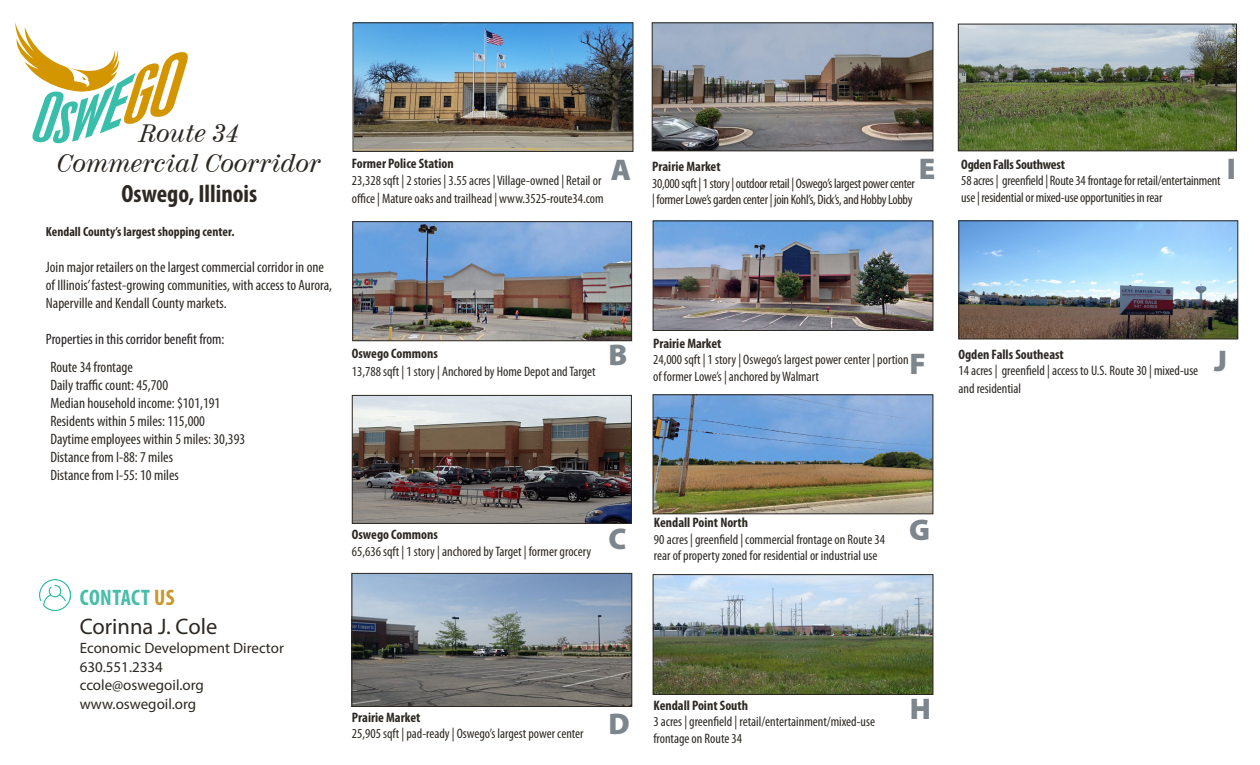
<style>
.page{position:relative;width:1260px;height:765px;background:#fff}
.page>*{position:absolute;margin:0;border:0;box-sizing:border-box;transform-origin:0 0}
.t1{font:900 30px "Myriad Pro";color:#7d868d}
.t2{font:italic 25px "Century 725 BT";color:#2c2823}
.t3{font:700 condensed 25px "Myriad Pro";color:#2c2823}
.t4{font:22.5px "Myriad Pro";color:#2c2823}
.t5{font:700 condensed 22.5px "Myriad Pro";letter-spacing:.02em;color:#48bdab}
.t6{font:condensed 15px/18px "Myriad Pro";color:#2c2823}
.t7{font:15px "Myriad Pro";color:#2c2823}
.t8{font:condensed 15px "Myriad Pro";color:#231f20}
.t9{font:condensed 13.75px/16.5px "Myriad Pro";color:#2c2823}
.t10{font:700 condensed 13.75px "Myriad Pro";color:#2c2823}
.t11{font:condensed 13.75px/16.5px "Myriad Pro";letter-spacing:-.02em;color:#2c2823}
.t12{font:700 condensed 13.25px "Myriad Pro";color:#2c2823}
.s1{color:#c8982a}
</style>
<div class="page">
<svg style="left:15px;top:23px;width:173px;height:120px"></svg>
<img style="left:40px;top:580px;width:31px;height:31px">
<img style="left:355px;top:24px;width:276px;height:126px">
<div style="left:353px;top:22px;width:280px;height:130px;border:1px solid #2c2823"></div>
<img style="left:354px;top:223px;width:276px;height:116px">
<div style="left:352px;top:221px;width:280px;height:120px;border:1px solid #2c2823"></div>
<img style="left:354px;top:397px;width:276px;height:125px">
<div style="left:352px;top:395px;width:280px;height:129px;border:1px solid #2c2823"></div>
<img style="left:354px;top:575px;width:276px;height:130px">
<div style="left:352px;top:573px;width:280px;height:134px;border:1px solid #2c2823"></div>
<img style="left:654px;top:24px;width:277px;height:125px">
<div style="left:652px;top:22px;width:281px;height:129px;border:1px solid #2c2823"></div>
<img style="left:655px;top:223px;width:276px;height:106px">
<div style="left:653px;top:221px;width:280px;height:110px;border:1px solid #2c2823"></div>
<img style="left:655px;top:576px;width:276px;height:117px">
<div style="left:653px;top:574px;width:280px;height:121px;border:1px solid #2c2823"></div>
<img style="left:655px;top:396px;width:276px;height:116px">
<div style="left:653px;top:394px;width:280px;height:120px;border:1px solid #2c2823"></div>
<img style="left:960px;top:26px;width:275px;height:123px">
<div style="left:958px;top:24px;width:279px;height:127px;border:1px solid #2c2823"></div>
<img style="left:960px;top:222px;width:276px;height:115px">
<div style="left:958px;top:220px;width:280px;height:119px;border:1px solid #2c2823"></div>
<p class="t2" style="left:140px;top:118px;width:101px">Route 34</p>
<p class="t2" style="left:58px;top:148px;width:265px">Commercial Coorridor</p>
<p class="t3" style="left:122px;top:179px;width:137px">Oswego, Illinois</p>
<p class="t12" style="left:46px;top:224px;width:190px">Kendall County’s largest shopping center.</p>
<p class="t6" style="left:46px;top:258px;width:288px">Join major retailers on the largest commercial corridor in one of Illinois’ fastest-growing communities, with access to Aurora,<br>Naperville and Kendall County markets.</p>
<p class="t8" style="left:46px;top:330px;width:180px">Properties in this corridor benefit from:</p>
<p class="t6" style="left:50px;top:358px;width:84px">Route 34 frontage</p>
<p class="t6" style="left:50px;top:376px;width:119px">Daily traffic count: 45,700</p>
<p class="t6" style="left:50px;top:394px;width:172px">Median household income: $101,191</p>
<p class="t6" style="left:50px;top:412px;width:156px">Residents within 5 miles: 115,000</p>
<p class="t6" style="left:50px;top:430px;width:196px">Daytime employees within 5 miles: 30,393</p>
<p class="t6" style="left:50px;top:448px;width:124px">Distance from I-88: 7 miles</p>
<p class="t6" style="left:50px;top:466px;width:130px">Distance from I-55: 10 miles</p>
<p class="t5" style="left:80px;top:584px;width:96px">CONTACT <span class="s1">US</span></p>
<p class="t4" style="left:80px;top:613px;width:139px">Corinna J. Cole</p>
<p class="t7" style="left:80px;top:638px;width:206px">Economic Development Director</p>
<p class="t7" style="left:80px;top:657px;width:85px">630.551.2334</p>
<p class="t7" style="left:80px;top:676px;width:126px">ccole@oswegoil.org</p>
<p class="t7" style="left:80px;top:695px;width:118px">www.oswegoil.org</p>
<p class="t10" style="left:352px;top:155px;width:103px">Former Police Station</p>
<p class="t9" style="left:352px;top:171px;width:253px;line-height:18px">23,328 sqft | 2 stories | 3.55 acres | Village-owned | Retail or office | Mature oaks and trailhead | www.3525-route34.com</p>
<p class="t1" style="left:611px;top:150px;width:22px">A</p>
<p class="t10" style="left:352px;top:345px;width:88px">Oswego Commons</p>
<p class="t9" style="left:352px;top:363px;width:245px">13,788 sqft | 1 story | Anchored by Home Depot and Target</p>
<p class="t1" style="left:608px;top:335px;width:20px">B</p>
<p class="t10" style="left:352px;top:526px;width:88px">Oswego Commons</p>
<p class="t9" style="left:352px;top:543px;width:241px">65,636 sqft | 1 story | anchored by Target | former grocery</p>
<p class="t1" style="left:608px;top:519px;width:20px">C</p>
<p class="t10" style="left:352px;top:708px;width:70px">Prairie Market</p>
<p class="t9" style="left:352px;top:725px;width:233px">25,905 sqft | pad-ready | Oswego’s largest power center</p>
<p class="t1" style="left:608px;top:704px;width:23px">D</p>
<p class="t1" style="left:919px;top:149px;width:18px">E</p>
<p class="t10" style="left:652px;top:158px;width:70px">Prairie Market</p>
<p class="t11" style="left:652px;top:175px;width:264px">30,000 sqft | 1 story | outdoor retail | Oswego’s largest power center | former Lowe’s garden center | join Kohl’s, Dick’s, and Hobby Lobby</p>
<p class="t10" style="left:653px;top:335px;width:70px">Prairie Market</p>
<p class="t9" style="left:653px;top:351px;width:257px">24,000 sqft | 1 story | Oswego’s largest power center | portion of former Lowe’s | anchored by Walmart</p>
<p class="t1" style="left:910px;top:344px;width:18px">F</p>
<p class="t10" style="left:654px;top:514px;width:96px">Kendall Point North</p>
<p class="t9" style="left:654px;top:531px;width:233px">90 acres | greenfield | commercial frontage on Route 34 rear of property zoned for residential or industrial use</p>
<p class="t1" style="left:909px;top:510px;width:22px">G</p>
<p class="t10" style="left:653px;top:696px;width:96px">Kendall Point South</p>
<p class="t9" style="left:653px;top:713px;width:223px">3 acres | greenfield | retail/entertainment/mixed-use frontage on Route 34</p>
<p class="t1" style="left:910px;top:689px;width:23px">H</p>
<p class="t10" style="left:961px;top:155px;width:105px">Ogden Falls Southwest</p>
<p class="t9" style="left:961px;top:172px;width:261px">58 acres | greenfield | Route 34 frontage for retail/entertainment use | residential or mixed-use opportunities in rear</p>
<p class="t1" style="left:1227px;top:149px;width:11px">I</p>
<p class="t10" style="left:958px;top:345px;width:107px">Ogden Falls Southeast</p>
<p class="t9" style="left:958px;top:361px;width:241px;line-height:18px">14 acres | greenfield | access to U.S. Route 30 | mixed-use and residential</p>
<p class="t1" style="left:1214px;top:341px;width:14px">J</p>
</div>
